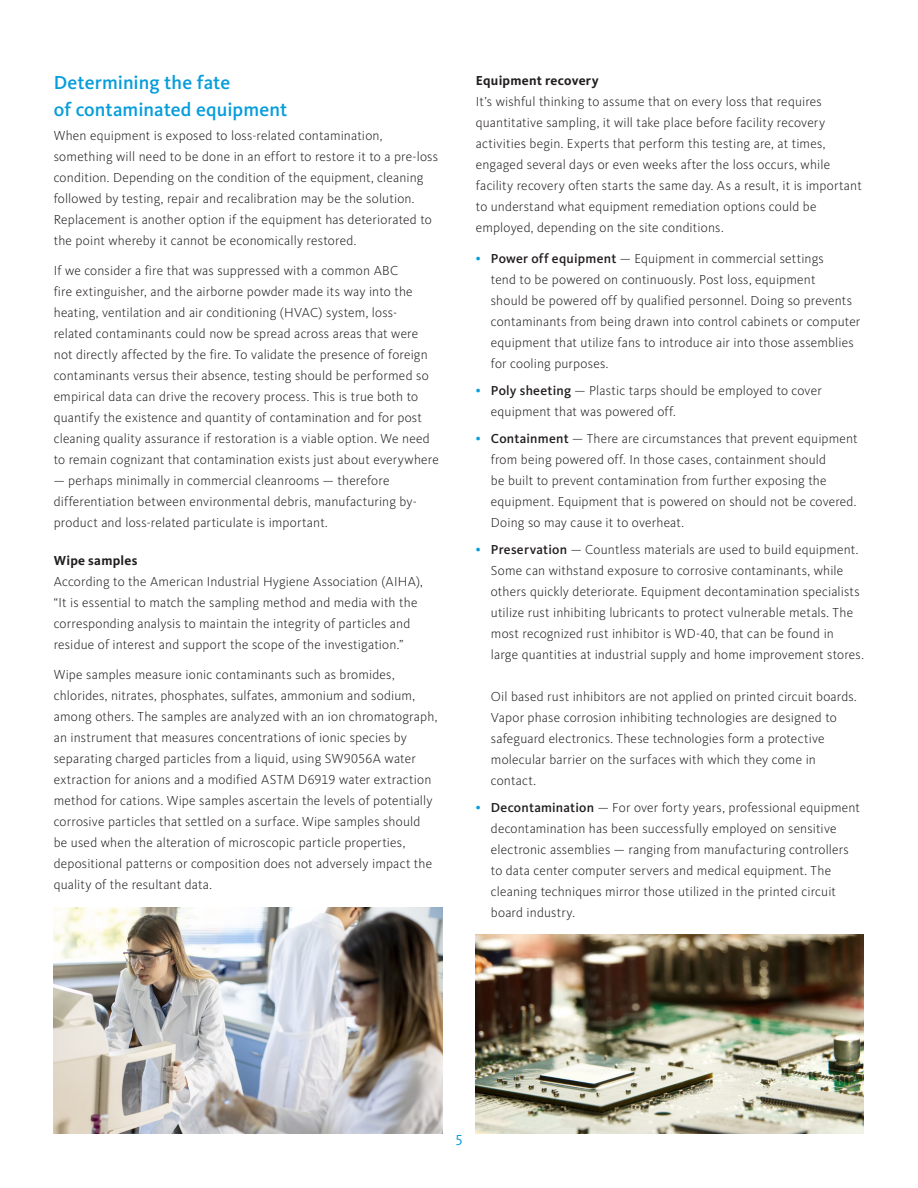
<style>
.page{position:relative;width:918px;height:1188px;background:#fff}
.page>*{position:absolute;margin:0;border:0;box-sizing:border-box;transform-origin:0 0}
.t1{font:500 19.5px/27px "Kievit OT";letter-spacing:.005em;color:#069ddc}
.t2{font:15px "Kievit OT";color:#069ddc}
.Body{font:300 13.5px/21px "Kievit OT";letter-spacing:.01em;color:#231f20}
.t3{font:700 13.5px "Kievit OT";letter-spacing:.02em;color:#231f20}
.s1{font-weight:500;font-size:12px;color:#069ddc}
.s2{font-weight:500}
</style>
<div class="page">
<img style="left:54px;top:907px;width:388px;height:227px">
<img style="left:476px;top:934px;width:388px;height:200px">
<h2 class="t1" style="left:54px;top:69px;width:235px">Determining the fate<br>of contaminated equipment</h2>
<p class="Body" style="left:54px;top:125px;width:386px">When equipment is exposed to loss-related contamination, something will need to be done in an effort to restore it to a pre-loss condition. Depending on the condition of the equipment, cleaning followed by testing, repair and recalibration may be the solution.<br>Replacement is another option if the equipment has deteriorated to the point whereby it cannot be economically restored.</p>
<p class="Body" style="left:54px;top:260px;width:387px">If we consider a fire that was suppressed with a common ABC<br>fire extinguisher, and the airborne powder made its way into the heating, ventilation and air conditioning (HVAC) system, loss&shy;related contaminants could now be spread across areas that were not directly affected by the fire. To validate the presence of foreign contaminants versus their absence, testing should be performed so empirical data can drive the recovery process. This is true both to quantify the existence and quantity of contamination and for post cleaning quality assurance if restoration is a viable option. We need to remain cognizant that contamination exists just about everywhere</p>
<p class="Body" style="left:54px;top:470px;width:365px">— perhaps minimally in commercial cleanrooms — therefore differentiation between environmental debris, manufacturing by&shy;product and loss-related particulate is important.</p>
<h3 class="t3" style="left:54px;top:552px;width:85px">Wipe samples</h3>
<p class="Body" style="left:54px;top:570px;width:371px">According to the American Industrial Hygiene Association (AIHA), “It is essential to match the sampling method and media with the corresponding analysis to maintain the integrity of particles and residue of interest and support the scope of the investigation.”</p>
<p class="Body" style="left:54px;top:663px;width:385px">Wipe samples measure ionic contaminants such as bromides, chlorides, nitrates, phosphates, sulfates, ammonium and sodium, among others. The samples are analyzed with an ion chromatograph, an instrument that measures concentrations of ionic species by separating charged particles from a liquid, using SW9056A water extraction for anions and a modified ASTM D6919 water extraction method for cations. Wipe samples ascertain the levels of potentially corrosive particles that settled on a surface. Wipe samples should be used when the alteration of microscopic particle properties, depositional patterns or composition does not adversely impact the quality of the resultant data.</p>
<h3 class="t3" style="left:476px;top:72px;width:124px">Equipment recovery</h3>
<p class="Body" style="left:476px;top:90px;width:387px">It’s wishful thinking to assume that on every loss that requires quantitative sampling, it will take place before facility recovery activities begin. Experts that perform this testing are, at times, engaged several days or even weeks after the loss occurs, while facility recovery often starts the same day. As a result, it is important to understand what equipment remediation options could be employed, depending on the site conditions.</p>
<p class="Body" style="left:491px;top:248px;width:371px;text-indent:-15px"><span class="s1">•</span> <span class="s2">Power off equipment</span> — Equipment in commercial settings<br>tend to be powered on continuously. Post loss, equipment<br>should be powered off by qualified personnel. Doing so prevents contaminants from being drawn into control cabinets or computer equipment that utilize fans to introduce air into those assemblies for cooling purposes.</p>
<p class="Body" style="left:491px;top:380px;width:332px;text-indent:-15px"><span class="s1">•</span> <span class="s2">Poly sheeting</span> — Plastic tarps should be employed to cover equipment that was powered off.</p>
<p class="Body" style="left:491px;top:428px;width:368px;text-indent:-15px"><span class="s1">•</span> <span class="s2">Containment</span> — There are circumstances that prevent equipment from being powered off. In those cases, containment should<br>be built to prevent contamination from further exposing the equipment. Equipment that is powered on should not be covered.<br>Doing so may cause it to overheat.</p>
<p class="Body" style="left:491px;top:539px;width:375px;text-indent:-15px"><span class="s1">•</span> <span class="s2">Preservation</span> — Countless materials are used to build equipment.<br>Some can withstand exposure to corrosive contaminants, while others quickly deteriorate. Equipment decontamination specialists utilize rust inhibiting lubricants to protect vulnerable metals. The most recognized rust inhibitor is WD-40, that can be found in large quantities at industrial supply and home improvement stores.</p>
<p class="Body" style="left:491px;top:686px;width:367px">Oil based rust inhibitors are not applied on printed circuit boards.<br>Vapor phase corrosion inhibiting technologies are designed to safeguard electronics. These technologies form a protective molecular barrier on the surfaces with which they come in contact.</p>
<p class="Body" style="left:491px;top:797px;width:371px;text-indent:-15px"><span class="s1">•</span> <span class="s2">Decontamination</span> — For over forty years, professional equipment decontamination has been successfully employed on sensitive electronic assemblies — ranging from manufacturing controllers to data center computer servers and medical equipment. The cleaning techniques mirror those utilized in the printed circuit board industry.</p>
<p class="t2" style="left:456px;top:1131px;width:8px">5</p>
</div>
